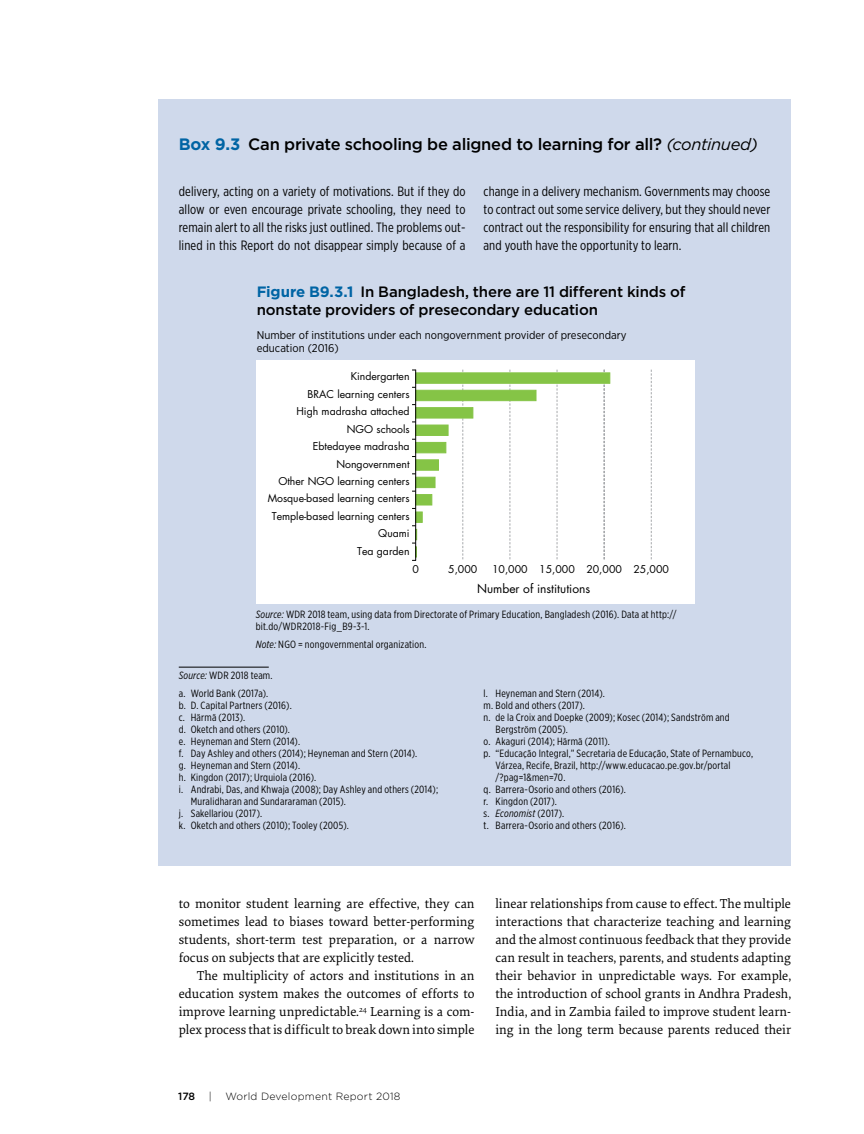
<style>
.page{position:relative;width:864px;height:1134px;background:#fff}
.page>*{position:absolute;margin:0;border:0;box-sizing:border-box;transform-origin:0 0}
.t1{font:500 16.5px "Gotham";letter-spacing:-.015em;color:#000}
.t2{font:500 15px/18px "Gotham";letter-spacing:-.01em;color:#000}
.t3{font:13.5px/18px "Elena Basic";color:#000;text-align:justify}
.t4{font:13.5px/18px "Gotham X Narrow";letter-spacing:.01em;color:#000;text-align:justify}
.t5{font:12px "Futura Std";color:#000}
.t6{font:11.25px/13.5px "Gotham Narrow";color:#000}
.t7{font:10.5px/12px "Gotham X Narrow";letter-spacing:.02em;color:#000}
.t8{font:10.5px "Futura Std";color:#000}
.t9{font:300 10.5px "Gotham";letter-spacing:.02em;color:#000}
.t10{font:500 10.5px "Gotham";color:#000}
.s1{font-weight:700;color:#0064a4}
.s2{font-weight:400;font-style:italic}
.s3{font-style:italic}
</style>
<div class="page">
<div style="left:159px;top:99px;width:632px;height:767px;background:#cfd9eb"></div>
<div style="left:256px;top:361px;width:438px;height:243px;background:#fff"></div>
<svg style="left:462px;top:370px;width:1px;height:190px"></svg>
<svg style="left:510px;top:370px;width:1px;height:190px"></svg>
<svg style="left:557px;top:370px;width:1px;height:190px"></svg>
<svg style="left:604px;top:370px;width:1px;height:190px"></svg>
<svg style="left:651px;top:370px;width:1px;height:190px"></svg>
<svg style="left:416px;top:512px;width:6px;height:10px"></svg>
<div style="left:416px;top:495px;width:16px;height:10px;background:#85c446;border:1px solid #85c446"></div>
<div style="left:416px;top:477px;width:19px;height:11px;background:#85c446;border:1px solid #85c446"></div>
<div style="left:416px;top:460px;width:23px;height:10px;background:#85c446"></div>
<div style="left:416px;top:442px;width:30px;height:11px;background:#85c446"></div>
<div style="left:416px;top:425px;width:32px;height:11px;background:#85c446"></div>
<div style="left:416px;top:408px;width:57px;height:10px;background:#85c446"></div>
<div style="left:416px;top:390px;width:120px;height:11px;background:#85c446;border:1px solid #85c446"></div>
<div style="left:416px;top:373px;width:194px;height:10px;background:#85c446"></div>
<hr style="left:415px;top:370px;width:1px;height:190px;background:#000">
<svg style="left:412px;top:525px;width:5px;height:36px"></svg>
<hr style="left:179px;top:667px;width:90px;height:1px;background:#000">
<h1 class="t1" style="left:179px;top:135px;width:581px"><span class="s1">Box 9.3</span> Can private schooling be aligned to learning for all? <span class="s2">(continued)</span></h1>
<p class="t4" style="left:179px;top:182px;width:288px">delivery, acting on a variety of motivations. But if they do allow or even encourage private schooling, they need to remain alert to all the risks just outlined. The problems out&shy;lined in this Report do not disappear simply because of a</p>
<p class="t4" style="left:484px;top:182px;width:288px">change in a delivery mechanism. Governments may choose to contract out some service delivery, but they should never contract out the responsibility for ensuring that all children and youth have the opportunity to learn.</p>
<h2 class="t2" style="left:257px;top:282px;width:430px"><span class="s1">Figure B9.3.1</span> In Bangladesh, there are 11 different kinds of nonstate providers of presecondary education</h2>
<p class="t6" style="left:257px;top:328px;width:371px">Number of institutions under each nongovernment provider of presecondary education (2016)</p>
<p class="t8" style="left:351px;top:370px;width:60px">Kindergarten</p>
<p class="t8" style="left:308px;top:387px;width:103px">BRAC learning centers</p>
<p class="t8" style="left:296px;top:405px;width:115px">High madrasha attached</p>
<p class="t8" style="left:347px;top:422px;width:64px">NGO schools</p>
<p class="t8" style="left:313px;top:440px;width:98px">Ebtedayee madrasha</p>
<p class="t8" style="left:336px;top:457px;width:75px">Nongovernment</p>
<p class="t8" style="left:278px;top:474px;width:133px">Other NGO learning centers</p>
<p class="t8" style="left:268px;top:492px;width:143px">Mosque-based learning centers</p>
<p class="t8" style="left:272px;top:509px;width:139px">Temple-based learning centers</p>
<p class="t8" style="left:378px;top:527px;width:33px">Quami</p>
<p class="t8" style="left:357px;top:544px;width:54px">Tea garden</p>
<p class="t8" style="left:413px;top:562px;width:8px">0</p>
<p class="t8" style="left:448px;top:562px;width:31px">5,000</p>
<p class="t8" style="left:492px;top:562px;width:178px">10,000 15,000 20,000 25,000</p>
<p class="t5" style="left:477px;top:581px;width:115px">Number of institutions</p>
<p class="t7" style="left:256px;top:608px;width:422px"><span class="s3">Source:</span> WDR 2018 team, using data from Directorate of Primary Education, Bangladesh (2016). Data at http:// bit.do/WDR2018-Fig_B9-3-1.</p>
<p class="t7" style="left:256px;top:638px;width:172px"><span class="s3">Note:</span> NGO = nongovernmental organization.</p>
<p class="t7" style="left:179px;top:666px;width:95px;line-height:18px"><span class="s3">Source:</span> WDR 2018 team. a. World Bank (2017a).</p>
<p class="t7" style="left:179px;top:699px;width:114px">b. D. Capital Partners (2016).</p>
<p class="t7" style="left:179px;top:711px;width:68px">c. Härmä (2013).</p>
<p class="t7" style="left:179px;top:723px;width:113px">d. Oketch and others (2010).</p>
<p class="t7" style="left:179px;top:735px;width:123px">e. Heyneman and Stern (2014).</p>
<p class="t7" style="left:179px;top:747px;width:240px">f. Day Ashley and others (2014); Heyneman and Stern (2014).</p>
<p class="t7" style="left:179px;top:759px;width:123px">g. Heyneman and Stern (2014).</p>
<p class="t7" style="left:179px;top:771px;width:139px">h. Kingdon (2017); Urquiola (2016).</p>
<p class="t7" style="left:179px;top:783px;width:261px">i. Andrabi, Das, and Khwaja (2008); Day Ashley and others (2014);</p>
<p class="t7" style="left:191px;top:795px;width:157px">Muralidharan and Sundararaman (2015).</p>
<p class="t7" style="left:179px;top:807px;width:85px">j. Sakellariou (2017).</p>
<p class="t7" style="left:179px;top:819px;width:172px">k. Oketch and others (2010); Tooley (2005).</p>
<p class="t7" style="left:484px;top:687px;width:123px">l. Heyneman and Stern (2014).</p>
<p class="t7" style="left:484px;top:699px;width:103px">m. Bold and others (2017).</p>
<p class="t7" style="left:484px;top:711px;width:248px">n. de la Croix and Doepke (2009); Kosec (2014); Sandström and</p>
<p class="t7" style="left:496px;top:723px;width:74px">Bergström (2005).</p>
<p class="t7" style="left:484px;top:735px;width:128px">o. Akaguri (2014); Härmä (2011).</p>
<p class="t7" style="left:484px;top:747px;width:271px">p. “Educação Integral,” Secretaria de Educação, State of Pernambuco,</p>
<p class="t7" style="left:496px;top:759px;width:237px">Várzea, Recife, Brazil, http://www.educacao.pe.gov.br/portal</p>
<p class="t7" style="left:496px;top:771px;width:71px">/?pag=1&amp;men=70.</p>
<p class="t7" style="left:484px;top:783px;width:144px">q. Barrera-Osorio and others (2016).</p>
<p class="t7" style="left:484px;top:795px;width:75px">r. Kingdon (2017).</p>
<p class="t7" style="left:484px;top:807px;width:82px">s. <span class="s3">Economist</span> (2017).</p>
<p class="t7" style="left:484px;top:819px;width:144px">t. Barrera-Osorio and others (2016).</p>
<p class="t3" style="left:179px;top:894px;width:297px">to monitor student learning are effective, they can sometimes lead to biases toward better-performing students, short-term test preparation, or a narrow focus on subjects that are explicitly tested.</p>
<p class="t3" style="left:179px;top:966px;width:297px;text-indent:18px">The multiplicity of actors and institutions in an education system makes the outcomes of efforts to improve learning unpredictable.<sup>24</sup> Learning is a com&shy;plex process that is difficult to break down into simple</p>
<p class="t3" style="left:495px;top:894px;width:297px">linear relationships from cause to effect. The multiple interactions that characterize teaching and learning and the almost continuous feedback that they provide can result in teachers, parents, and students adapting their behavior in unpredictable ways. For example, the introduction of school grants in Andhra Pradesh, India, and in Zambia failed to improve student learn&shy;ing in the long term because parents reduced their</p>
<p class="t10" style="left:178px;top:1091px;width:19px">178</p>
<p class="t9" style="left:209px;top:1090px;width:5px">|</p>
<p class="t9" style="left:225px;top:1090px;width:177px">World Development Report 2018</p>
</div>
